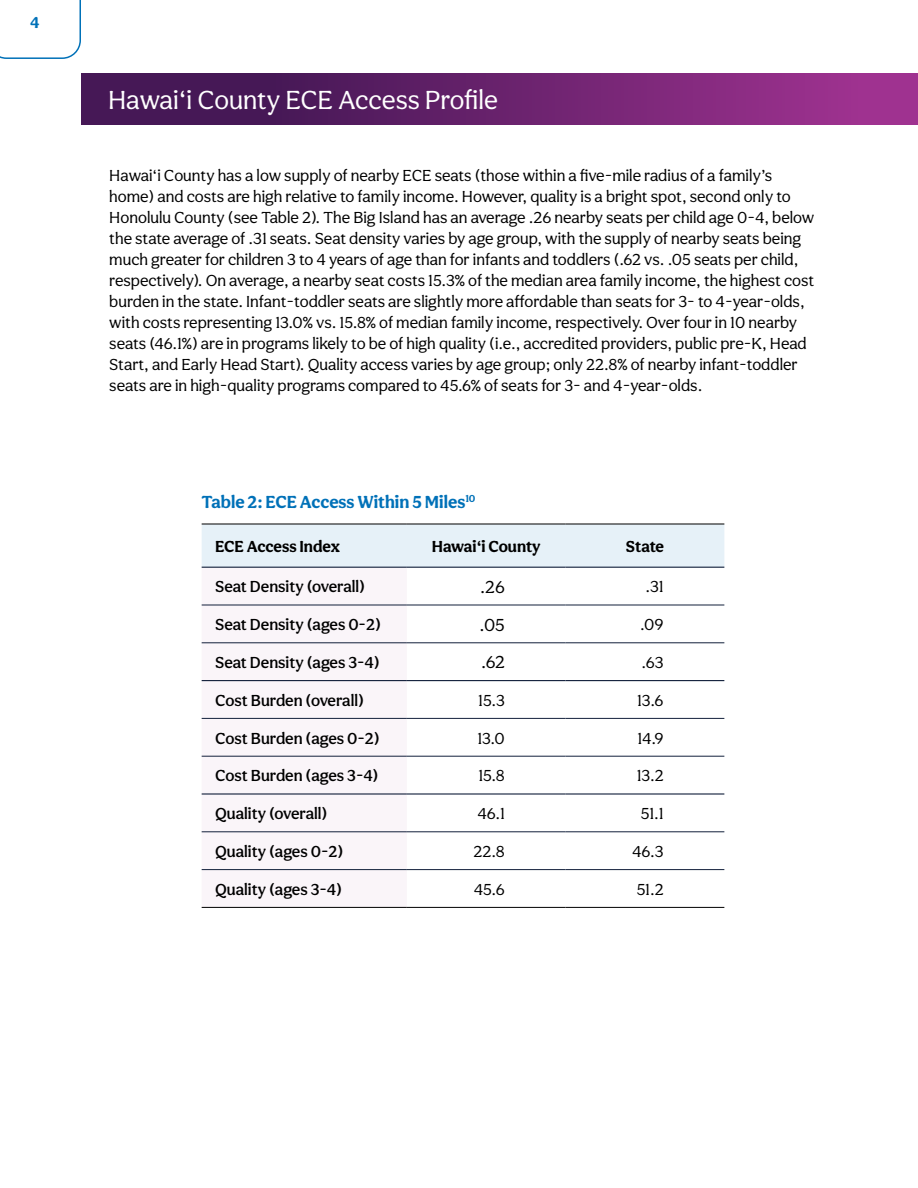
<style>
.page{position:relative;width:918px;height:1188px;background:#fff}
.page>*{position:absolute;margin:0;border:0;box-sizing:border-box;transform-origin:0 0}
.t1{font:27px "Aesthet Nova";color:#fff}
.t2{font:700 18px "Aesthet Nova";color:#0071b8}
.t3{font:18px "Aesthet Nova";color:#000}
.t4{font:16.5px/21px "Aesthet Nova";color:#000}
.t5{font:500 16.5px "Aesthet Nova";color:#000}
.t6{font:700 16.5px "Aesthet Nova";color:#000}
.t7{font:700 16.5px "Aesthet Nova";color:#0071b8}
</style>
<div class="page">
<svg style="left:0;top:0;width:81px;height:59px"></svg>
<div style="left:81px;top:73px;width:837px;height:51px;background:linear-gradient(to right,#35134b,#a13391)"></div>
<div style="left:202px;top:525px;width:522px;height:42px;background:#e6f1f8"></div>
<div style="left:202px;top:604px;width:205px;height:303px;background:#faf5f9"></div>
<hr style="left:202px;top:567px;width:205px;height:1px;background:#12203b">
<hr style="left:407px;top:567px;width:159px;height:1px;background:#12203b">
<hr style="left:566px;top:567px;width:158px;height:1px;background:#12203b">
<hr style="left:202px;top:680px;width:205px;height:1px;background:#12203b">
<hr style="left:407px;top:680px;width:159px;height:1px;background:#12203b">
<hr style="left:566px;top:680px;width:158px;height:1px;background:#12203b">
<hr style="left:202px;top:524px;width:205px;height:1px;background:#000">
<hr style="left:407px;top:524px;width:159px;height:1px;background:#000">
<hr style="left:566px;top:524px;width:158px;height:1px;background:#000">
<hr style="left:202px;top:907px;width:205px;height:1px;background:#000">
<hr style="left:407px;top:907px;width:159px;height:1px;background:#000">
<hr style="left:566px;top:907px;width:158px;height:1px;background:#000">
<hr style="left:202px;top:793px;width:205px;height:2px;background:#12203b">
<hr style="left:407px;top:793px;width:159px;height:2px;background:#12203b">
<hr style="left:566px;top:793px;width:158px;height:2px;background:#12203b">
<hr style="left:202px;top:605px;width:205px;height:1px;background:#12203b">
<hr style="left:407px;top:605px;width:159px;height:1px;background:#12203b">
<hr style="left:566px;top:605px;width:158px;height:1px;background:#12203b">
<hr style="left:202px;top:643px;width:205px;height:1px;background:#12203b">
<hr style="left:407px;top:643px;width:159px;height:1px;background:#12203b">
<hr style="left:566px;top:643px;width:158px;height:1px;background:#12203b">
<hr style="left:202px;top:718px;width:205px;height:1px;background:#12203b">
<hr style="left:407px;top:718px;width:159px;height:1px;background:#12203b">
<hr style="left:566px;top:718px;width:158px;height:1px;background:#12203b">
<hr style="left:202px;top:756px;width:205px;height:1px;background:#12203b">
<hr style="left:407px;top:756px;width:159px;height:1px;background:#12203b">
<hr style="left:566px;top:756px;width:158px;height:1px;background:#12203b">
<hr style="left:202px;top:832px;width:205px;height:1px;background:#12203b">
<hr style="left:407px;top:832px;width:159px;height:1px;background:#12203b">
<hr style="left:566px;top:832px;width:158px;height:1px;background:#12203b">
<hr style="left:202px;top:869px;width:205px;height:1px;background:#12203b">
<hr style="left:407px;top:869px;width:159px;height:1px;background:#12203b">
<hr style="left:566px;top:869px;width:158px;height:1px;background:#12203b">
<p class="t7" style="left:30px;top:13px;width:11px">4</p>
<h1 class="t1" style="left:108px;top:84px;width:391px">Hawai‘i County ECE Access Profile</h1>
<p class="t4" style="left:109px;top:164px;width:707px">Hawai‘i County has a low supply of nearby ECE seats (those within a five-mile radius of a family’s home) and costs are high relative to family income. However, quality is a bright spot, second only to Honolulu County (see Table 2). The Big Island has an average .26 nearby seats per child age 0-4, below the state average of .31 seats. Seat density varies by age group, with the supply of nearby seats being much greater for children 3 to 4 years of age than for infants and toddlers (.62 vs. .05 seats per child, respectively). On average, a nearby seat costs 15.3% of the median area family income, the highest cost burden in the state. Infant-toddler seats are slightly more affordable than seats for 3- to 4-year-olds, with costs representing 13.0% vs. 15.8% of median family income, respectively. Over four in 10 nearby seats (46.1%) are in programs likely to be of high quality (i.e., accredited providers, public pre-K, Head Start, and Early Head Start). Quality access varies by age group; only 22.8% of nearby infant-toddler seats are in high-quality programs compared to 45.6% of seats for 3- and 4-year-olds.</p>
<p class="t2" style="left:202px;top:491px;width:275px">Table 2: ECE Access Within 5 Miles<sup>10</sup></p>
<p class="t6" style="left:215px;top:536px;width:126px">ECE Access Index</p>
<p class="t6" style="left:432px;top:536px;width:110px">Hawai‘i County</p>
<p class="t6" style="left:626px;top:536px;width:40px">State</p>
<p class="t5" style="left:215px;top:577px;width:152px">Seat Density (overall)</p>
<p class="t3" style="left:480px;top:576px;width:26px">.26</p>
<p class="t4" style="left:645px;top:576px;width:20px">.31</p>
<p class="t5" style="left:215px;top:615px;width:167px">Seat Density (ages 0-2)</p>
<p class="t3" style="left:480px;top:614px;width:27px">.05</p>
<p class="t4" style="left:640px;top:614px;width:25px">.09</p>
<p class="t5" style="left:215px;top:652px;width:166px">Seat Density (ages 3-4)</p>
<p class="t3" style="left:481px;top:652px;width:25px">.62</p>
<p class="t4" style="left:642px;top:652px;width:24px">.63</p>
<p class="t5" style="left:215px;top:690px;width:150px">Cost Burden (overall)</p>
<p class="t4" style="left:478px;top:689px;width:28px">15.3</p>
<p class="t4" style="left:637px;top:689px;width:28px">13.6</p>
<p class="t5" style="left:215px;top:728px;width:166px">Cost Burden (ages 0-2)</p>
<p class="t4" style="left:477px;top:727px;width:29px">13.0</p>
<p class="t4" style="left:637px;top:727px;width:28px">14.9</p>
<p class="t5" style="left:215px;top:766px;width:165px">Cost Burden (ages 3-4)</p>
<p class="t4" style="left:478px;top:765px;width:28px">15.8</p>
<p class="t4" style="left:637px;top:765px;width:28px">13.2</p>
<p class="t5" style="left:215px;top:804px;width:114px">Quality (overall)</p>
<p class="t4" style="left:477px;top:803px;width:29px">46.1</p>
<p class="t4" style="left:641px;top:803px;width:24px">51.1</p>
<p class="t5" style="left:215px;top:841px;width:130px">Quality (ages 0-2)</p>
<p class="t4" style="left:474px;top:841px;width:33px">22.8</p>
<p class="t4" style="left:632px;top:841px;width:33px">46.3</p>
<p class="t5" style="left:215px;top:879px;width:128px">Quality (ages 3-4)</p>
<p class="t4" style="left:474px;top:878px;width:33px">45.6</p>
<p class="t4" style="left:637px;top:878px;width:28px">51.2</p>
</div>
